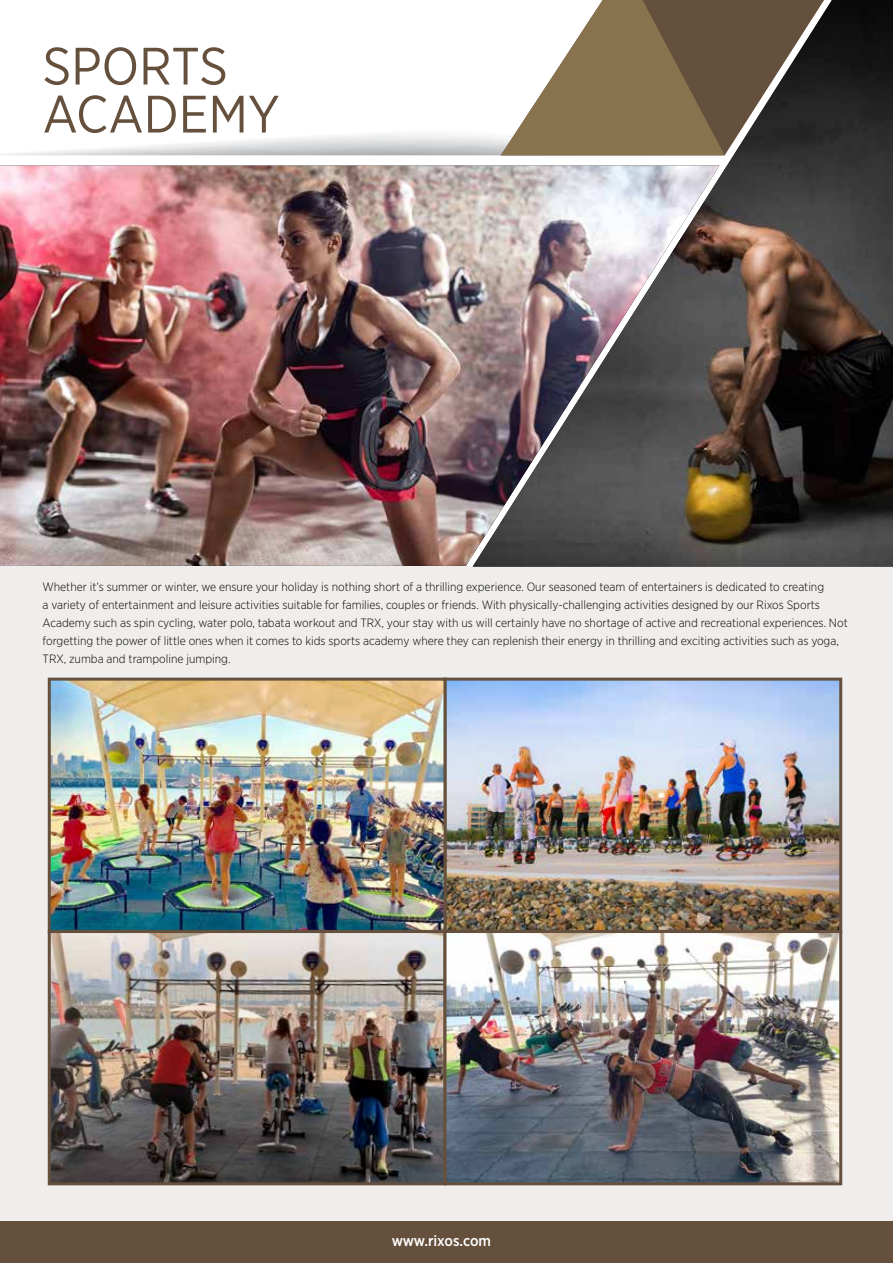
<style>
.page{position:relative;width:893px;height:1263px;background:#fff}
.page>*{position:absolute;margin:0;border:0;box-sizing:border-box;transform-origin:0 0}
.t1{font:52.5px/48px "Gotham Narrow";color:#65503d}
.t2{font:500 15px "Gotham Narrow";letter-spacing:-.005em;color:#fff}
.t3{font:300 12px/18px "Gotham Narrow";color:#000}
</style>
<div class="page">
<div style="left:0;top:1221px;width:893px;height:42px;background:#65503d"></div>
<div style="left:0;top:566px;width:893px;height:655px;background:#f0eeec"></div>
<img style="left:0;top:166px;width:473px;height:400px">
<img style="left:473px;top:0;width:420px;height:567px">
<img style="left:52px;top:682px;width:786px;height:247px">
<div style="left:443px;top:678px;width:399px;height:255px;border:3px solid #65503d"></div>
<img style="left:52px;top:934px;width:390px;height:247px">
<div style="left:48px;top:930px;width:398px;height:255px;border:3px solid #65503d"></div>
<img style="left:447px;top:934px;width:391px;height:247px">
<div style="left:443px;top:930px;width:399px;height:255px;border:3px solid #65503d"></div>
<div style="left:48px;top:678px;width:398px;height:255px;border:3px solid #65503d"></div>
<h1 class="t1" style="left:43px;top:41px;width:239px">SPORTS<br>ACADEMY</h1>
<p class="t3" style="left:43px;top:577px;width:807px">Whether it’s summer or winter, we ensure your holiday is nothing short of a thrilling experience. Our seasoned team of entertainers is dedicated to creating<br>a variety of entertainment and leisure activities suitable for families, couples or friends. With physically-challenging activities designed by our Rixos Sports Academy such as spin cycling, water polo, tabata workout and TRX, your stay with us will certainly have no shortage of active and recreational experiences. Not forgetting the power of little ones when it comes to kids sports academy where they can replenish their energy in thrilling and exciting activities such as yoga, TRX, zumba and trampoline jumping.</p>
<p class="t2" style="left:392px;top:1231px;width:101px">www.rixos.com</p>
</div>
